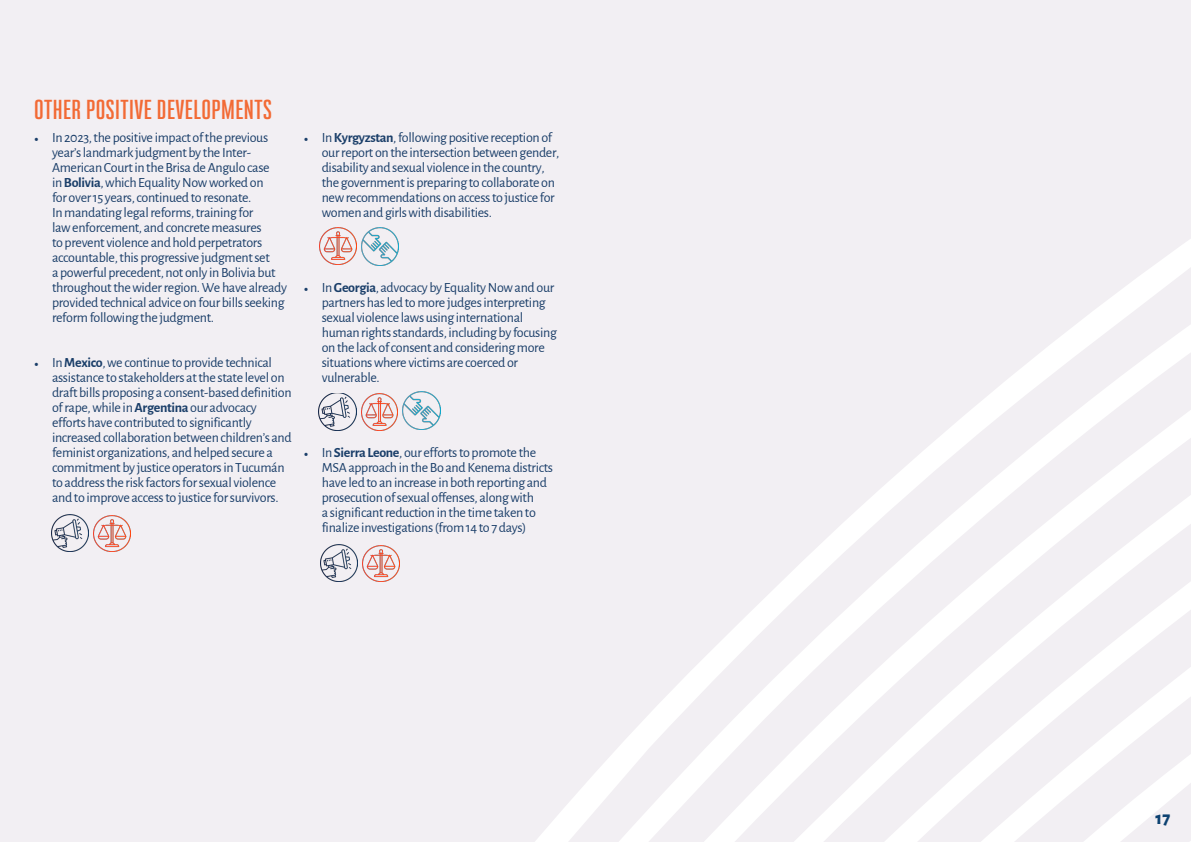
<style>
.page{position:relative;width:1191px;height:842px;background:#f2eff3}
.page>*{position:absolute;margin:0;border:0;box-sizing:border-box;transform-origin:0 0}
.t1{font:700 24px "Bw Stretch";letter-spacing:.02em;color:#f26a35}
.t2{font:800 18px "Alegreya Sans";color:#0d4271}
.t3{font:14px/15px "Alegreya Sans";letter-spacing:-.025em;color:#1a3e69}
.s1{font-family:"Minion Pro";font-size:12px}
.s2{font-weight:700}
</style>
<div class="page">
<svg style="left:440px;top:239px;width:751px;height:603px"></svg>
<img style="left:51px;top:514px;width:38px;height:37px">
<img style="left:320px;top:544px;width:37px;height:37px">
<img style="left:319px;top:393px;width:37px;height:37px">
<img style="left:361px;top:228px;width:38px;height:38px">
<img style="left:403px;top:392px;width:37px;height:38px">
<img style="left:94px;top:515px;width:36px;height:36px">
<img style="left:362px;top:545px;width:37px;height:36px">
<img style="left:361px;top:394px;width:37px;height:36px">
<img style="left:320px;top:228px;width:36px;height:36px">
<p class="t1" style="left:34px;top:94px;width:239px">OTHER POSITIVE DEVELOPMENTS</p>
<p class="t3" style="left:52px;top:130px;width:237px;text-indent:-18px"><span class="s1">•</span> In 2023, the positive impact of the previous year’s landmark judgment by the Inter-American Court in the Brisa de Angulo case<br>in <span class="s2">Bolivia</span>, which Equality Now worked on<br>for over 15 years, continued to resonate.<br>In mandating legal reforms, training for<br>law enforcement, and concrete measures<br>to prevent violence and hold perpetrators accountable, this progressive judgment set<br>a powerful precedent, not only in Bolivia but throughout the wider region. We have already provided technical advice on four bills seeking reform following the judgment.</p>
<p class="t3" style="left:52px;top:355px;width:241px;text-indent:-18px"><span class="s1">•</span> In <span class="s2">Mexico</span>, we continue to provide technical assistance to stakeholders at the state level on draft bills proposing a consent-based definition of rape, while in <span class="s2">Argentina</span> our advocacy efforts have contributed to significantly increased collaboration between children’s and feminist organizations, and helped secure a commitment by justice operators in Tucumán to address the risk factors for sexual violence and to improve access to justice for survivors.</p>
<p class="t3" style="left:322px;top:130px;width:239px;text-indent:-18px"><span class="s1">•</span> In <span class="s2">Kyrgyzstan</span>, following positive reception of our report on the intersection between gender, disability and sexual violence in the country, the government is preparing to collaborate on new recommendations on access to justice for women and girls with disabilities.</p>
<p class="t3" style="left:322px;top:280px;width:237px;text-indent:-18px"><span class="s1">•</span> In <span class="s2">Georgia</span>, advocacy by Equality Now and our partners has led to more judges interpreting sexual violence laws using international human rights standards, including by focusing on the lack of consent and considering more situations where victims are coerced or vulnerable.</p>
<p class="t3" style="left:322px;top:445px;width:233px;text-indent:-18px"><span class="s1">•</span> In <span class="s2">Sierra Leone</span>, our efforts to promote the MSA approach in the Bo and Kenema districts have led to an increase in both reporting and prosecution of sexual offenses, along with<br>a significant reduction in the time taken to finalize investigations (from 14 to 7 days)</p>
<p class="t2" style="left:1155px;top:804px;width:16px">17</p>
</div>
